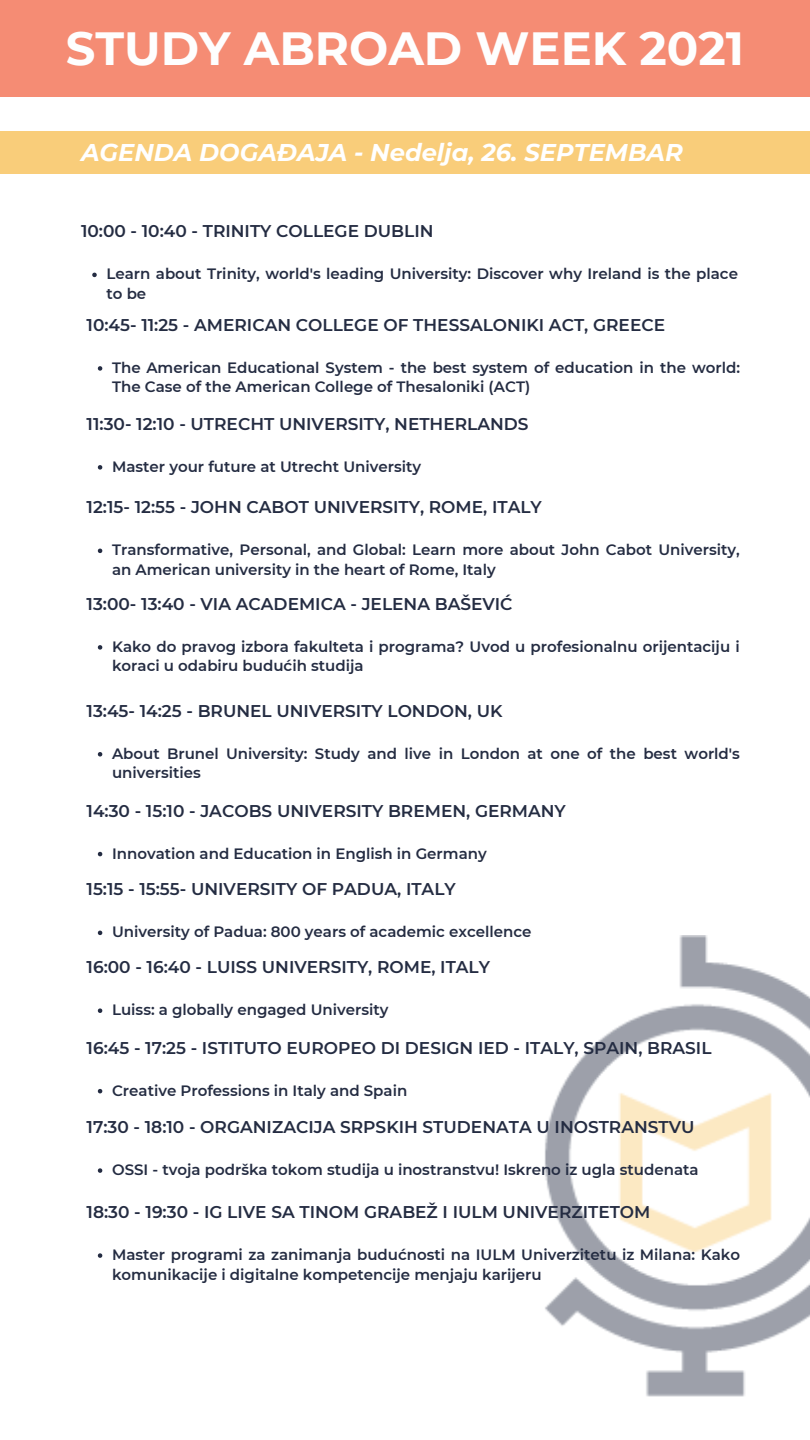
<style>
.page{position:relative;width:810px;height:1440px;background:#fff}
.page>*{position:absolute;margin:0;border:0;box-sizing:border-box;transform-origin:0 0}
.t1{font:700 46.5px "Montserrat";color:#fefefe}
.t2{font:italic 700 24.2px "Montserrat";color:#fff}
.t3{font:600 17px "Montserrat";color:#242c42}
.t4{font:600 15px/19.5px "Montserrat";color:#242c42}
</style>
<div class="page">
<img style="left:544px;top:935px;width:266px;height:462px">
<div style="left:0;top:131px;width:810px;height:43px;background:#f9cd7a"></div>
<div style="left:0;top:0;width:810px;height:97px;background:#f58c74"></div>
<svg style="left:92px;top:273px;width:5px;height:4px"></svg>
<svg style="left:98px;top:366px;width:4px;height:5px"></svg>
<svg style="left:98px;top:465px;width:4px;height:5px"></svg>
<svg style="left:98px;top:549px;width:4px;height:4px"></svg>
<svg style="left:98px;top:645px;width:4px;height:5px"></svg>
<svg style="left:98px;top:752px;width:4px;height:5px"></svg>
<svg style="left:98px;top:852px;width:4px;height:4px"></svg>
<svg style="left:98px;top:931px;width:4px;height:4px"></svg>
<svg style="left:98px;top:1008px;width:4px;height:5px"></svg>
<svg style="left:98px;top:1089px;width:4px;height:4px"></svg>
<svg style="left:98px;top:1168px;width:4px;height:5px"></svg>
<svg style="left:98px;top:1253px;width:4px;height:5px"></svg>
<p class="t1" style="left:66px;top:20px;width:680px">STUDY ABROAD WEEK 2021</p>
<p class="t2" style="left:81px;top:138px;width:603px">AGENDA DOGAĐAJA - Nedelja, 26. SEPTEMBAR</p>
<p class="t3" style="left:81px;top:221px;width:354px">10:00 - 10:40 - TRINITY COLLEGE DUBLIN</p>
<p class="t4" style="left:106px;top:264px;width:633px">Learn about Trinity, world's leading University: Discover why Ireland is the place to be</p>
<p class="t3" style="left:87px;top:314px;width:580px">10:45- 11:25 - AMERICAN COLLEGE OF THESSALONIKI ACT, GREECE</p>
<p class="t4" style="left:112px;top:358px;width:630px">The American Educational System - the best system of education in the world:<br>The Case of the American College of Thesaloniki (ACT)</p>
<p class="t3" style="left:87px;top:413px;width:444px">11:30- 12:10 - UTRECHT UNIVERSITY, NETHERLANDS</p>
<p class="t4" style="left:112px;top:457px;width:311px">Master your future at Utrecht University</p>
<p class="t3" style="left:87px;top:497px;width:457px">12:15- 12:55 - JOHN CABOT UNIVERSITY, ROME, ITALY</p>
<p class="t4" style="left:112px;top:540px;width:629px">Transformative, Personal, and Global: Learn more about John Cabot University, an American university in the heart of Rome, Italy</p>
<p class="t3" style="left:87px;top:593px;width:428px">13:00- 13:40 - VIA ACADEMICA - JELENA BAŠEVIĆ</p>
<p class="t4" style="left:112px;top:637px;width:629px">Kako do pravog izbora fakulteta i programa? Uvod u profesionalnu orijentaciju i koraci u odabiru budućih studija</p>
<p class="t3" style="left:87px;top:700px;width:417px">13:45- 14:25 - BRUNEL UNIVERSITY LONDON, UK</p>
<p class="t4" style="left:112px;top:744px;width:629px">About Brunel University: Study and live in London at one of the best world's universities</p>
<p class="t3" style="left:87px;top:800px;width:481px">14:30 - 15:10 - JACOBS UNIVERSITY BREMEN, GERMANY</p>
<p class="t4" style="left:112px;top:843px;width:376px">Innovation and Education in English in Germany</p>
<p class="t3" style="left:87px;top:879px;width:371px">15:15 - 15:55- UNIVERSITY OF PADUA, ITALY</p>
<p class="t4" style="left:112px;top:922px;width:421px">University of Padua: 800 years of academic excellence</p>
<p class="t3" style="left:87px;top:957px;width:405px">16:00 - 16:40 - LUISS UNIVERSITY, ROME, ITALY</p>
<p class="t4" style="left:112px;top:1000px;width:278px">Luiss: a globally engaged University</p>
<p class="t3" style="left:87px;top:1037px;width:626px">16:45 - 17:25 - ISTITUTO EUROPEO DI DESIGN IED - ITALY, SPAIN, BRASIL</p>
<p class="t4" style="left:112px;top:1081px;width:297px">Creative Professions in Italy and Spain</p>
<p class="t3" style="left:87px;top:1117px;width:610px">17:30 - 18:10 - ORGANIZACIJA SRPSKIH STUDENATA U INOSTRANSTVU</p>
<p class="t4" style="left:112px;top:1160px;width:588px">OSSI - tvoja podrška tokom studija u inostranstvu! Iskreno iz ugla studenata</p>
<p class="t3" style="left:87px;top:1202px;width:565px">18:30 - 19:30 - IG LIVE SA TINOM GRABEŽ I IULM UNIVERZITETOM</p>
<p class="t4" style="left:112px;top:1245px;width:629px">Master programi za zanimanja budućnosti na IULM Univerzitetu iz Milana: Kako komunikacije i digitalne kompetencije menjaju karijeru</p>
</div>
